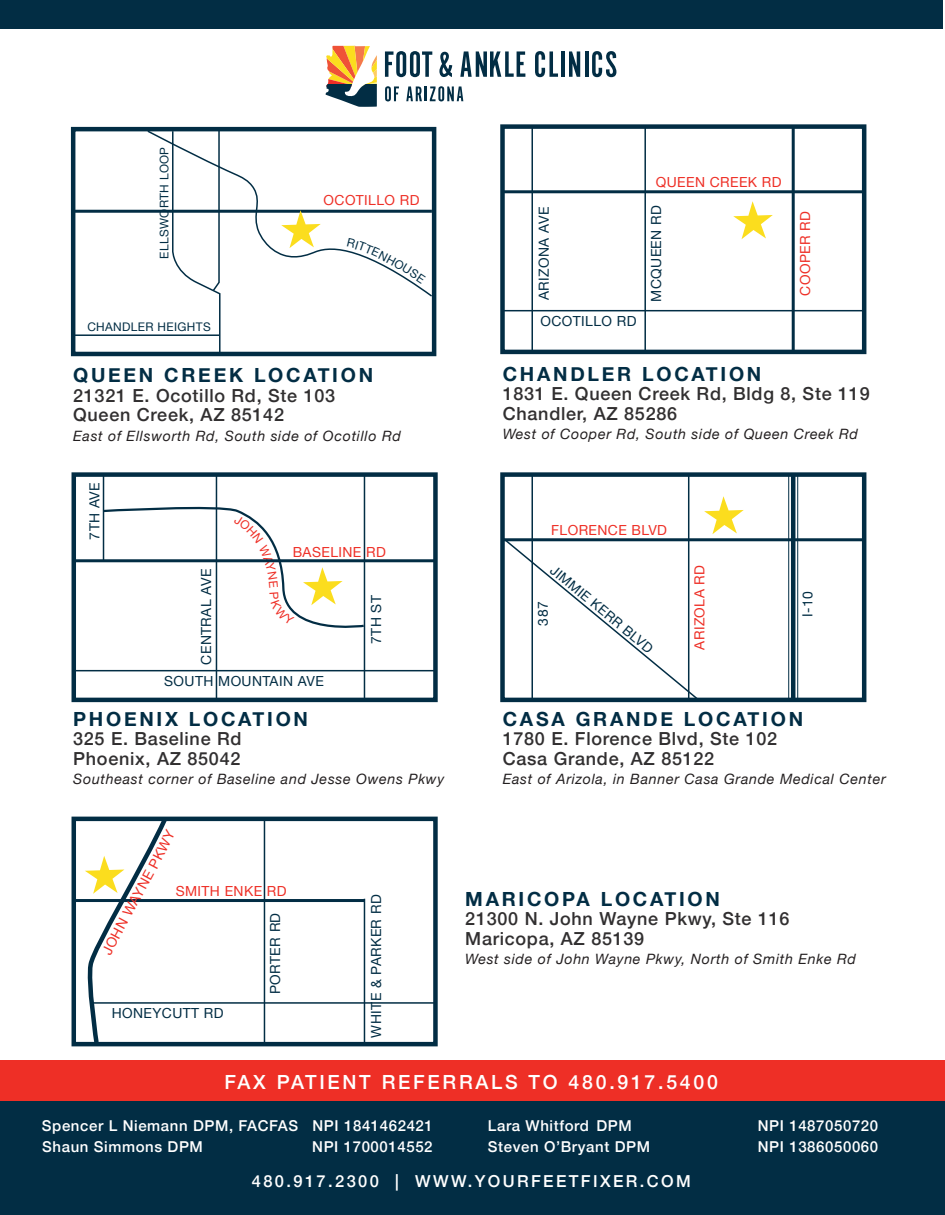
<style>
.page{position:relative;width:945px;height:1215px;background:#fff}
.page>*{position:absolute;margin:0;border:0;box-sizing:border-box;transform-origin:0 0}
.t1{font:700 19.5px "Helvetica Neue";letter-spacing:.14em;color:#022d44}
.t2{font:500 19.5px "Helvetica Neue";letter-spacing:.14em;color:#fff}
.t3{font:500 18px/19.5px "Helvetica Neue";letter-spacing:.04em;color:#312f30}
.t4{font:500 16.5px "Helvetica Neue";letter-spacing:.145em;color:#fff}
.t5{font:500 15px/21px "Helvetica Neue";letter-spacing:.04em;color:#fff}
.t6{font:italic 14.25px "Helvetica Neue";letter-spacing:.05em;color:#231f20}
.t7{font:13.95px "Helvetica Neue";letter-spacing:.03em;color:#022d44}
.t8{font:13.95px "Helvetica Neue";letter-spacing:.03em;color:#ee2f26}
.t9{font:13.8px "Helvetica Neue";letter-spacing:.03em;color:#ee2f26}
.t10{font:13.5px "Helvetica Neue";color:#022d44}
.t11{font:11.85px "Helvetica Neue";letter-spacing:.03em;color:#022d44}
</style>
<div class="page">
<svg style="left:385px;top:51px;width:47px;height:26px"></svg>
<svg style="left:439px;top:52px;width:13px;height:25px"></svg>
<svg style="left:460px;top:51px;width:65px;height:26px"></svg>
<svg style="left:535px;top:51px;width:23px;height:26px"></svg>
<hr style="left:562px;top:51px;width:3px;height:26px;background:#022d44">
<svg style="left:569px;top:51px;width:11px;height:26px"></svg>
<hr style="left:585px;top:51px;width:3px;height:26px;background:#022d44">
<svg style="left:592px;top:51px;width:24px;height:26px"></svg>
<svg style="left:385px;top:86px;width:14px;height:15px"></svg>
<svg style="left:406px;top:86px;width:57px;height:15px"></svg>
<svg style="left:326px;top:46px;width:51px;height:38px"></svg>
<svg style="left:325px;top:84px;width:52px;height:23px"></svg>
<div style="left:0;top:0;width:942px;height:28px;background:#022d44"></div>
<div style="left:0;top:1101px;width:945px;height:114px;background:#022d44"></div>
<div style="left:0;top:1060px;width:945px;height:41px;background:#ee2f26"></div>
<div style="left:71px;top:127px;width:365px;height:229px;border:4px solid #022d44"></div>
<hr style="left:73px;top:210px;width:359px;height:3px;background:#022d44">
<hr style="left:73px;top:334px;width:146px;height:2px;background:#022d44">
<svg style="left:146px;top:129px;width:288px;height:169px"></svg>
<svg style="left:171px;top:128px;width:51px;height:227px"></svg>
<div style="left:500px;top:124px;width:366px;height:230px;border:4px solid #022d44"></div>
<hr style="left:532px;top:127px;width:1px;height:225px;background:#022d44">
<hr style="left:644px;top:127px;width:2px;height:225px;background:#022d44">
<hr style="left:792px;top:127px;width:3px;height:225px;background:#022d44">
<hr style="left:502px;top:190px;width:362px;height:3px;background:#022d44">
<hr style="left:503px;top:310px;width:361px;height:1px;background:#022d44">
<svg style="left:733px;top:201px;width:40px;height:38px"></svg>
<div style="left:500px;top:472px;width:366px;height:230px;border:4px solid #022d44"></div>
<hr style="left:532px;top:475px;width:1px;height:225px;background:#022d44">
<hr style="left:688px;top:475px;width:1px;height:225px;background:#022d44">
<hr style="left:791px;top:475px;width:4px;height:225px;background:#022d44">
<hr style="left:788px;top:475px;width:1px;height:225px;background:#022d44">
<hr style="left:797px;top:475px;width:1px;height:225px;background:#022d44">
<hr style="left:502px;top:538px;width:362px;height:3px;background:#022d44">
<svg style="left:502px;top:496px;width:242px;height:206px"></svg>
<div style="left:72px;top:817px;width:366px;height:229px;border:4px solid #022d44"></div>
<hr style="left:264px;top:819px;width:1px;height:225px;background:#022d44">
<hr style="left:364px;top:899px;width:1px;height:145px;background:#022d44">
<hr style="left:73px;top:899px;width:292px;height:3px;background:#022d44">
<hr style="left:92px;top:1002px;width:343px;height:2px;background:#022d44">
<div style="left:72px;top:472px;width:366px;height:230px;border:4px solid #022d44"></div>
<hr style="left:103px;top:475px;width:1px;height:86px;background:#022d44">
<hr style="left:216px;top:475px;width:1px;height:225px;background:#022d44">
<hr style="left:364px;top:475px;width:1px;height:225px;background:#022d44">
<hr style="left:73px;top:559px;width:362px;height:3px;background:#022d44">
<hr style="left:74px;top:670px;width:361px;height:1px;background:#022d44">
<svg style="left:347px;top:238px;width:79px;height:45px"></svg>
<svg style="left:85px;top:816px;width:91px;height:231px"></svg>
<svg style="left:101px;top:504px;width:265px;height:135px"></svg>
<p class="t11" style="left:156px;top:259px;width:113px;rotate:-90deg">ELLSWORTH LOOP</p>
<p class="t11" style="left:87px;top:318px;width:125px">CHANDLER HEIGHTS</p>
<p class="t9" style="left:324px;top:190px;width:97px">OCOTILLO RD</p>
<h1 class="t1" style="left:73px;top:360px;width:301px">QUEEN CREEK LOCATION</h1>
<p class="t3" style="left:73px;top:384px;width:263px">21321 E. Ocotillo Rd, Ste 103<br>Queen Creek, AZ 85142</p>
<p class="t6" style="left:73px;top:426px;width:329px">East of Ellsworth Rd, South side of Ocotillo Rd</p>
<p class="t7" style="left:84px;top:540px;width:59px;rotate:-90deg">7TH AVE</p>
<p class="t7" style="left:196px;top:665px;width:98px;rotate:-90deg">CENTRAL AVE</p>
<p class="t8" style="left:293px;top:542px;width:95px">BASELINE RD</p>
<p class="t7" style="left:366px;top:644px;width:50px;rotate:-90deg">7TH ST</p>
<p class="t7" style="left:164px;top:671px;width:161px">SOUTH MOUNTAIN AVE</p>
<h1 class="t1" style="left:73px;top:704px;width:236px">PHOENIX LOCATION</h1>
<p class="t3" style="left:73px;top:728px;width:170px">325 E. Baseline Rd<br>Phoenix, AZ 85042</p>
<p class="t6" style="left:73px;top:769px;width:373px">Southeast corner of Baseline and Jesse Owens Pkwy</p>
<p class="t8" style="left:656px;top:172px;width:127px">QUEEN CREEK RD</p>
<p class="t7" style="left:534px;top:300px;width:95px;rotate:-90deg">ARIZONA AVE</p>
<p class="t7" style="left:646px;top:302px;width:98px;rotate:-90deg">MCQUEEN RD</p>
<p class="t8" style="left:795px;top:296px;width:86px;rotate:-90deg">COOPER RD</p>
<p class="t7" style="left:540px;top:311px;width:97px">OCOTILLO RD</p>
<h1 class="t1" style="left:503px;top:359px;width:260px">CHANDLER LOCATION</h1>
<p class="t3" style="left:503px;top:383px;width:368px">1831 E. Queen Creek Rd, Bldg 8, Ste 119<br>Chandler, AZ 85286</p>
<p class="t6" style="left:503px;top:424px;width:357px">West of Cooper Rd, South side of Queen Creek Rd</p>
<p class="t8" style="left:551px;top:520px;width:117px">FLORENCE BLVD</p>
<p class="t10" style="left:559px;top:561px;width:130px;rotate:40deg">JIMMIE KERR BLVD</p>
<p class="t7" style="left:533px;top:626px;width:25px;rotate:-90deg">387</p>
<p class="t8" style="left:690px;top:650px;width:86px;rotate:-90deg">ARIZOLA RD</p>
<p class="t7" style="left:798px;top:617px;width:27px;rotate:-90deg">I-10</p>
<h1 class="t1" style="left:503px;top:704px;width:302px">CASA GRANDE LOCATION</h1>
<p class="t3" style="left:503px;top:728px;width:276px">1780 E. Florence Blvd, Ste 102<br>Casa Grande, AZ 85122</p>
<p class="t6" style="left:503px;top:769px;width:385px">East of Arizola, in Banner Casa Grande Medical Center</p>
<p class="t8" style="left:117px;top:910px;width:42px;rotate:-61deg">WAYN</p>
<p class="t8" style="left:176px;top:881px;width:112px">SMITH ENKE RD</p>
<p class="t7" style="left:265px;top:994px;width:83px;rotate:-90deg">PORTER RD</p>
<p class="t7" style="left:112px;top:1003px;width:113px">HONEYCUTT RD</p>
<p class="t7" style="left:366px;top:1038px;width:144px;rotate:-90deg">WHITE &amp; PARKER RD</p>
<h1 class="t1" style="left:465px;top:884px;width:256px">MARICOPA LOCATION</h1>
<p class="t3" style="left:465px;top:908px;width:326px">21300 N. John Wayne Pkwy, Ste 116<br>Maricopa, AZ 85139</p>
<p class="t6" style="left:465px;top:949px;width:392px">West side of John Wayne Pkwy, North of Smith Enke Rd</p>
<h1 class="t2" style="left:224px;top:1066px;width:495px">FAX PATIENT REFERRALS TO 480.917.5400</h1>
<p class="t5" style="left:42px;top:1114px;width:392px">Spencer L Niemann DPM, FACFAS NPI 1841462421<br>Shaun Simmons DPM</p>
<p class="t5" style="left:488px;top:1114px;width:145px">Lara Whitford DPM</p>
<p class="t5" style="left:758px;top:1114px;width:122px">NPI 1487050720</p>
<p class="t5" style="left:488px;top:1135px;width:164px">Steven O’Bryant DPM</p>
<p class="t5" style="left:758px;top:1135px;width:122px">NPI 1386050060</p>
<p class="t5" style="left:312px;top:1135px;width:122px">NPI 1700014552</p>
<p class="t4" style="left:252px;top:1167px;width:440px">480.917.2300 | WWW.YOURFEETFIXER.COM</p>
</div>
